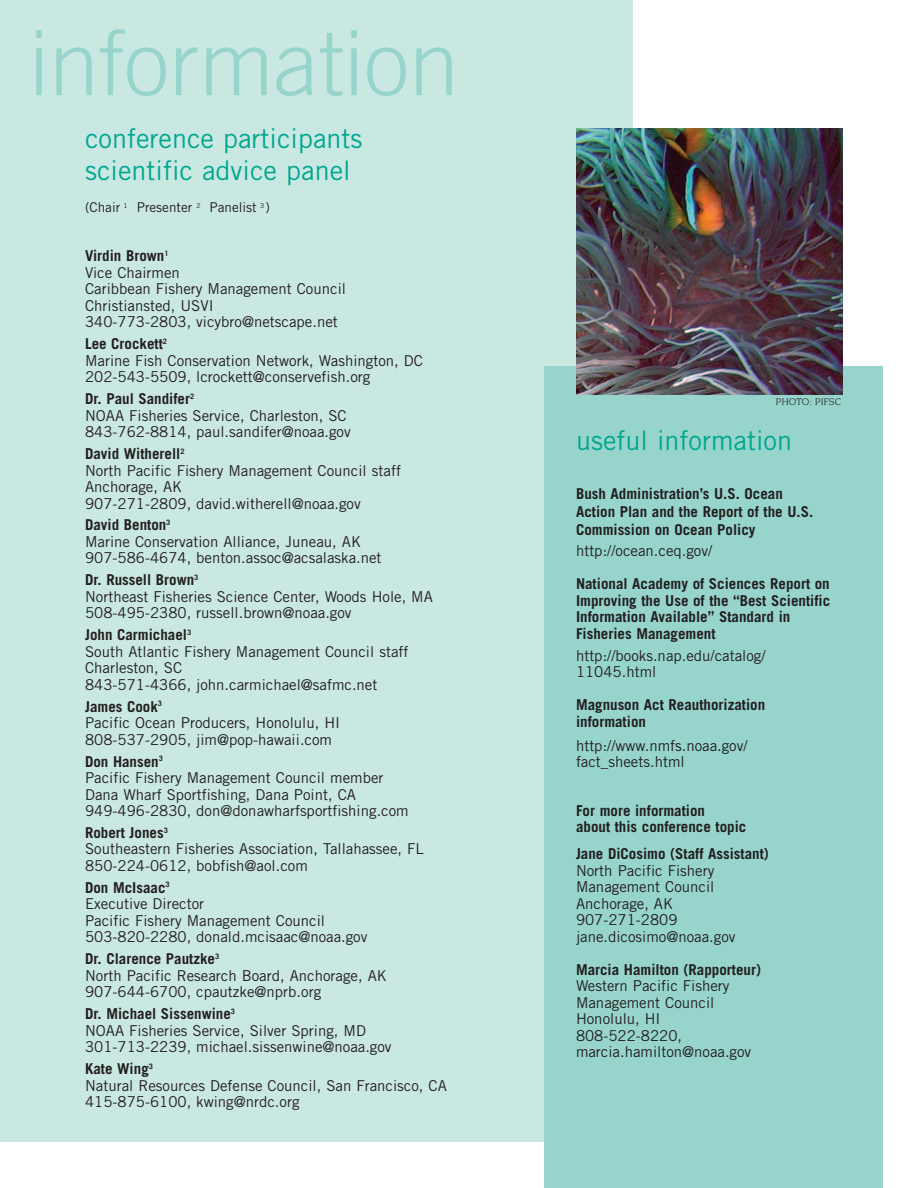
<style>
.page{position:relative;width:918px;height:1188px;background:#fff}
.page>*{position:absolute;margin:0;border:0;box-sizing:border-box;transform-origin:0 0}
.t1{font:300 90px "Trade Gothic";color:#97d5cc}
.t2{font:27px/32.4px "Trade Gothic";color:#00a78f}
.t3{font:15px/16.5px "Trade Gothic";color:#231f20}
.t4{font:700 15px/16.5px "Trade Gothic";color:#231f20}
.t5{font:13.5px "Trade Gothic";color:#231f20}
.t6{font:10.5px "Novarese";color:#231f20}
.s1{font-weight:700}
</style>
<div class="page">
<div style="left:0;top:0;width:633px;height:1141px;background:#cae8e2"></div>
<div style="left:544px;top:367px;width:338px;height:821px;background:#97d5cc"></div>
<img style="left:576px;top:128px;width:267px;height:266px">
<h1 class="t1" style="left:29px;top:30px;width:432px">information</h1>
<h2 class="t2" style="left:85px;top:124px;width:279px">conference participants scientific advice panel</h2>
<p class="t5" style="left:85px;top:203px;width:186px">(Chair <sup>1</sup> Presenter <sup>2</sup> Panelist <sup>3</sup> )</p>
<p class="t3" style="left:85px;top:249px;width:262px"><span class="s1">Virdin Brown</span><sup>1<br></sup>Vice Chairmen<br>Caribbean Fishery Management Council<br>Christiansted, USVI<br>340-773-2803, vicybro@netscape.net</p>
<p class="t3" style="left:85px;top:337px;width:339px"><span class="s1">Lee Crockett</span><sup>2<br></sup>Marine Fish Conservation Network, Washington, DC<br>202-543-5509, lcrockett@conservefish.org</p>
<p class="t3" style="left:85px;top:392px;width:267px"><span class="s1">Dr. Paul Sandifer</span><sup>2<br></sup>NOAA Fisheries Service, Charleston, SC<br>843-762-8814, paul.sandifer@noaa.gov</p>
<p class="t3" style="left:85px;top:447px;width:317px"><span class="s1">David Witherell</span><sup>2<br></sup>North Pacific Fishery Management Council staff<br>Anchorage, AK<br>907-271-2809, david.witherell@noaa.gov</p>
<p class="t3" style="left:85px;top:518px;width:298px"><span class="s1">David Benton</span><sup>3<br></sup>Marine Conservation Alliance, Juneau, AK<br>907-586-4674, benton.assoc@acsalaska.net</p>
<p class="t3" style="left:85px;top:573px;width:349px"><span class="s1">Dr. Russell Brown</span><sup>3<br></sup>Northeast Fisheries Science Center, Woods Hole, MA<br>508-495-2380, russell.brown@noaa.gov</p>
<p class="t3" style="left:85px;top:628px;width:325px"><span class="s1">John Carmichael</span><sup>3<br></sup>South Atlantic Fishery Management Council staff<br>Charleston, SC<br>843-571-4366, john.carmichael@safmc.net</p>
<p class="t3" style="left:85px;top:699px;width:257px"><span class="s1">James Cook</span><sup>3<br></sup>Pacific Ocean Producers, Honolulu, HI<br>808-537-2905, jim@pop-hawaii.com</p>
<p class="t3" style="left:85px;top:754px;width:325px"><span class="s1">Don Hansen</span><sup>3<br></sup>Pacific Fishery Management Council member Dana Wharf Sportfishing, Dana Point, CA 949-496-2830, don@donawharfsportfishing.com</p>
<p class="t3" style="left:85px;top:826px;width:340px"><span class="s1">Robert Jones</span><sup>3<br></sup>Southeastern Fisheries Association, Tallahassee, FL<br>850-224-0612, bobfish@aol.com</p>
<p class="t3" style="left:85px;top:881px;width:284px"><span class="s1">Don McIsaac</span><sup>3<br></sup>Executive Director<br>Pacific Fishery Management Council<br>503-820-2280, donald.mcisaac@noaa.gov</p>
<p class="t3" style="left:85px;top:952px;width:303px"><span class="s1">Dr. Clarence Pautzke</span><sup>3<br></sup>North Pacific Research Board, Anchorage, AK<br>907-644-6700, cpautzke@nprb.org</p>
<p class="t3" style="left:85px;top:1007px;width:308px"><span class="s1">Dr. Michael Sissenwine</span><sup>3<br></sup>NOAA Fisheries Service, Silver Spring, MD<br>301-713-2239, michael.sissenwine@noaa.gov</p>
<p class="t3" style="left:85px;top:1062px;width:363px"><span class="s1">Kate Wing</span><sup>3<br></sup>Natural Resources Defense Council, San Francisco, CA<br>415-875-6100, kwing@nrdc.org</p>
<p class="t6" style="left:776px;top:397px;width:67px">PHOTO: PIFSC</p>
<h2 class="t2" style="left:576px;top:427px;width:218px">useful information</h2>
<p class="t4" style="left:576px;top:486px;width:239px;line-height:18px">Bush Administration’s U.S. Ocean<br>Action Plan and the Report of the U.S.<br>Commission on Ocean Policy</p>
<p class="t3" style="left:576px;top:544px;width:138px">http://ocean.ceq.gov/</p>
<p class="t4" style="left:576px;top:577px;width:256px">National Academy of Sciences Report on Improving the Use of the “Best Scientific Information Available” Standard in Fisheries Management</p>
<p class="t3" style="left:576px;top:649px;width:191px">http://books.nap.edu/catalog/<br>11045.html</p>
<p class="t4" style="left:576px;top:698px;width:191px">Magnuson Act Reauthorization information</p>
<p class="t3" style="left:576px;top:739px;width:173px">http://www.nmfs.noaa.gov/ fact_sheets.html</p>
<p class="t4" style="left:576px;top:803px;width:172px">For more information<br>about this conference topic</p>
<p class="t4" style="left:576px;top:847px;width:194px">Jane DiCosimo (Staff Assistant)</p>
<p class="t3" style="left:576px;top:864px;width:161px">North Pacific Fishery<br>Management Council<br>Anchorage, AK<br>907-271-2809 jane.dicosimo@noaa.gov</p>
<p class="t4" style="left:576px;top:963px;width:187px">Marcia Hamilton (Rapporteur)</p>
<p class="t3" style="left:576px;top:979px;width:177px">Western Pacific Fishery<br>Management Council<br>Honolulu, HI<br>808-522-8220, marcia.hamilton@noaa.gov</p>
</div>
